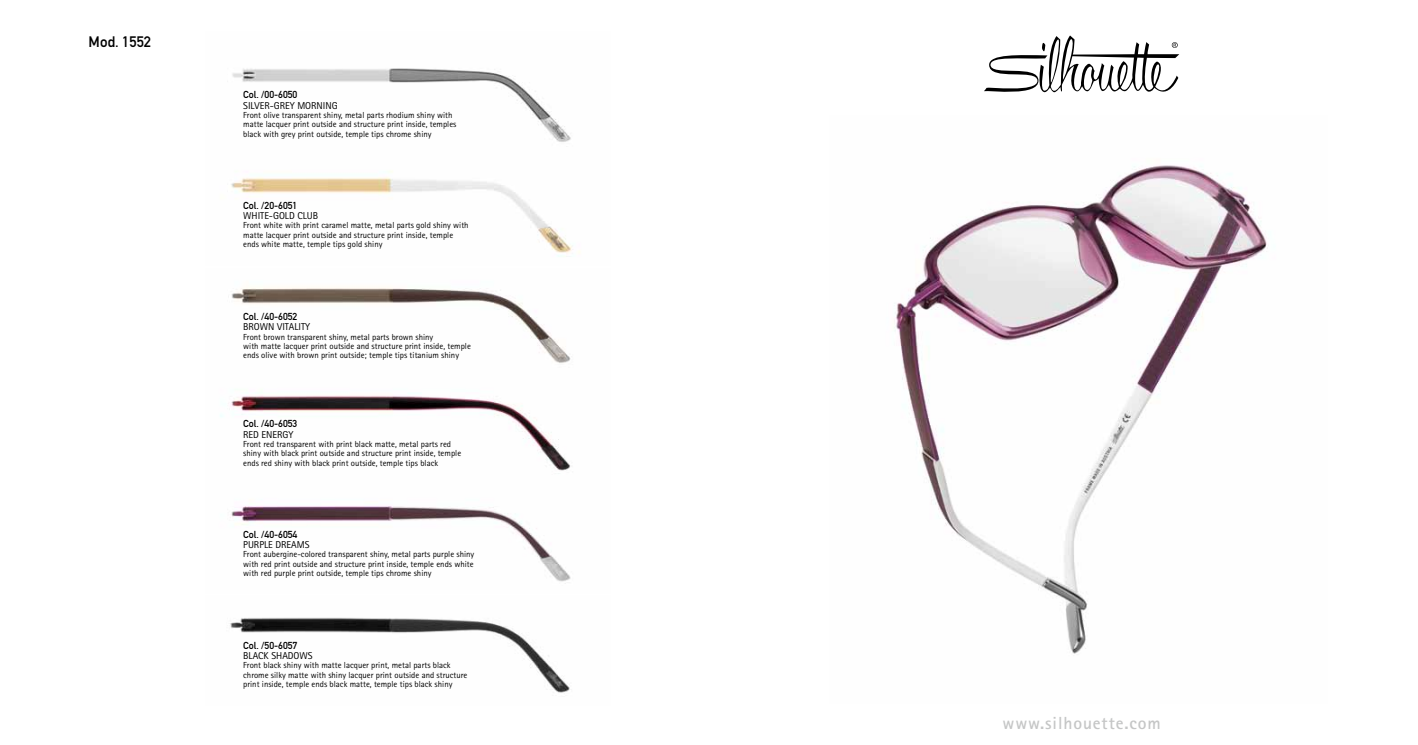
<style>
.page{position:relative;width:1418px;height:745px;background:#fff}
.page>*{position:absolute;margin:0;border:0;box-sizing:border-box;transform-origin:0 0}
.t1{font:700 17.5px "Rotis Sans Serif";letter-spacing:.05em;color:#c5c6c6}
.t2{font:15px "DIN Mittelschrift";color:#000}
.t3{font:10px "Rotis Sans Serif";color:#000}
.t4{font:10px "DIN Mittelschrift";color:#000}
.t5{font:8.75px/9.4px "Rotis Sans Serif";color:#000}
</style>
<div class="page">
<img style="left:894px;top:165px;width:373px;height:489px">
<svg style="left:984px;top:35px;width:195px;height:58px"></svg>
<img style="left:231px;top:68px;width:349px;height:189px">
<img style="left:220px;top:288px;width:351px;height:183px">
<img style="left:231px;top:506px;width:340px;height:78px">
<img style="left:230px;top:617px;width:340px;height:76px">
<h2 class="t2" style="left:89px;top:33px;width:64px">Mod. 1552</h2>
<p class="t4" style="left:243px;top:89px;width:56px">Col. /00-6050</p>
<p class="t3" style="left:243px;top:99px;width:96px">SILVER-GREY MORNING</p>
<p class="t5" style="left:243px;top:110px;width:215px">Front olive transparent shiny, metal parts rhodium shiny with matte lacquer print outside and structure print inside, temples black with grey print outside, temple tips chrome shiny</p>
<p class="t4" style="left:243px;top:199px;width:56px">Col. /20-6051</p>
<p class="t3" style="left:243px;top:210px;width:76px">WHITE-GOLD CLUB</p>
<p class="t5" style="left:243px;top:220px;width:227px">Front white with print caramel matte, metal parts gold shiny with matte lacquer print outside and structure print inside, temple ends white matte, temple tips gold shiny</p>
<p class="t4" style="left:243px;top:310px;width:56px">Col. /40-6052</p>
<p class="t3" style="left:243px;top:320px;width:68px">BROWN VITALITY</p>
<p class="t5" style="left:243px;top:331px;width:229px">Front brown transparent shiny, metal parts brown shiny<br>with matte lacquer print outside and structure print inside, temple ends olive with brown print outside; temple tips titanium shiny</p>
<p class="t4" style="left:243px;top:417px;width:56px">Col. /40-6053</p>
<p class="t3" style="left:243px;top:428px;width:52px">RED ENERGY</p>
<p class="t5" style="left:243px;top:439px;width:219px">Front red transparent with print black matte, metal parts red shiny with black print outside and structure print inside, temple ends red shiny with black print outside, temple tips black</p>
<p class="t4" style="left:243px;top:528px;width:56px">Col. /40-6054</p>
<p class="t3" style="left:243px;top:538px;width:68px">PURPLE DREAMS</p>
<p class="t5" style="left:243px;top:549px;width:232px;text-align:justify">Front aubergine-colored transparent shiny, metal parts purple shiny with red print outside and structure print inside, temple ends white with red purple print outside, temple tips chrome shiny</p>
<p class="t4" style="left:243px;top:639px;width:56px">Col. /50-6057</p>
<p class="t3" style="left:243px;top:649px;width:71px">BLACK SHADOWS</p>
<p class="t5" style="left:243px;top:660px;width:226px">Front black shiny with matte lacquer print, metal parts black chrome silky matte with shiny lacquer print outside and structure print inside, temple ends black matte, temple tips black shiny</p>
<h1 class="t1" style="left:1002px;top:712px;width:160px">www.silhouette.com</h1>
</div>
